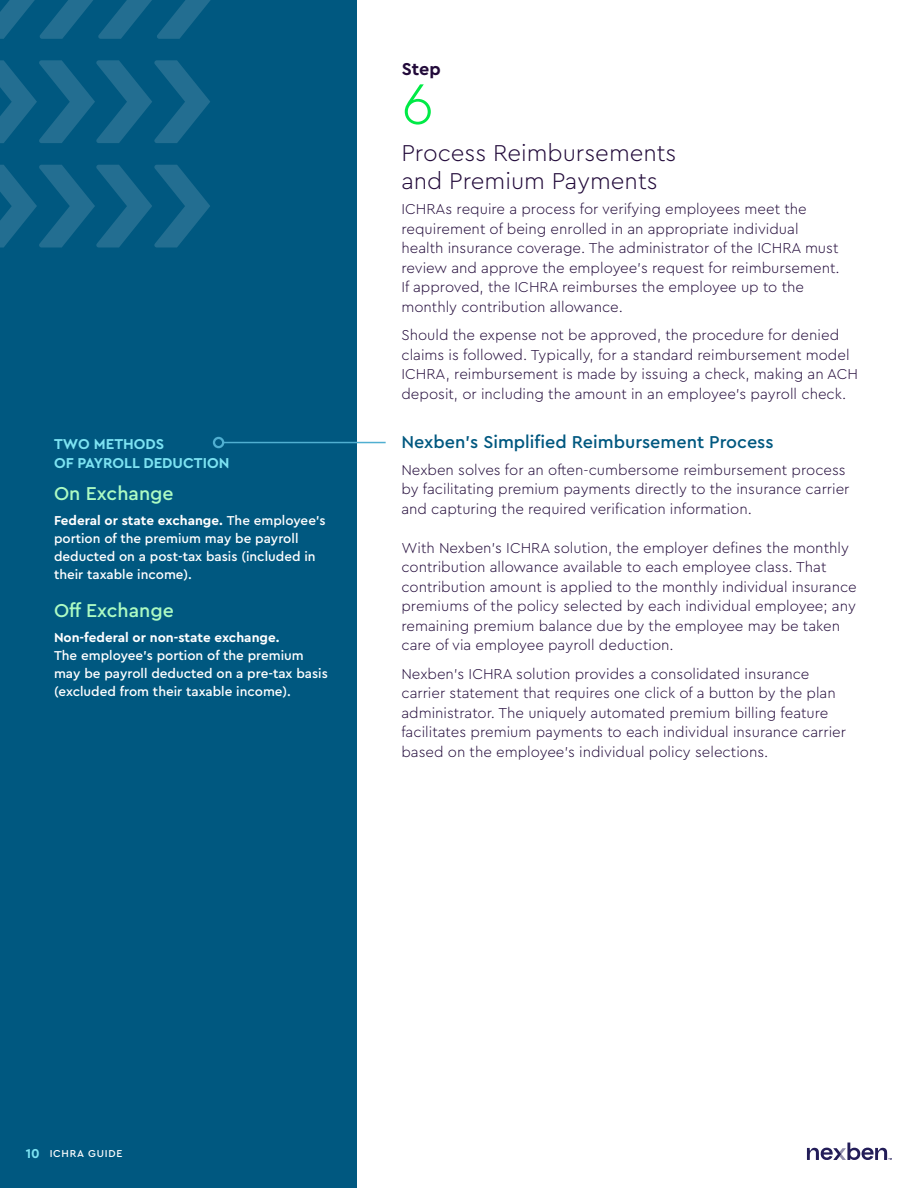
<style>
.page{position:relative;width:918px;height:1188px;background:#fff}
.page>*{position:absolute;margin:0;border:0;box-sizing:border-box;transform-origin:0 0}
.t1{font:300 60px "Cera Pro";color:#00ea46}
.t2{font:300 24px/28.5px "Cera Pro";color:#220a3a}
.t3{font:500 19.5px "Cera Pro";color:#adfbc3}
.t4{font:500 18px "Cera Pro";color:#005880}
.t5{font:700 18px "Cera Pro";color:#220a3a}
.t6{font:300 15px/19.5px "Cera Pro";color:#220a3a}
.t7{font:700 15px/19.5px "Cera Pro";color:#7de3f2}
.t8{font:500 13.5px/18px "Cera Pro";color:#fff}
.t9{font:700 13.5px "Cera Pro";color:#fff}
.t10{font:500 10.5px "Cera Pro";letter-spacing:.075em;color:#fff}
.s1{font-weight:700}
.s2{font-weight:700;font-size:13.5px;color:#7de3f2}
</style>
<div class="page">
<svg style="left:807px;top:1143px;width:85px;height:17px"></svg>
<div style="left:0;top:0;width:356px;height:1188px;background:#005880"></div>
<hr style="left:223px;top:442px;width:163px;height:1px;background:#50afd1">
<div style="left:213px;top:437px;width:11px;height:11px;border:2px solid #50afd1;border-radius:50%"></div>
<svg style="left:0;top:0;width:211px;height:39px"></svg>
<svg style="left:0;top:60px;width:210px;height:83px"></svg>
<svg style="left:0;top:165px;width:210px;height:83px"></svg>
<p class="t7" style="left:54px;top:434px;width:177px">TWO METHODS<br>OF PAYROLL DEDUCTION</p>
<h3 class="t3" style="left:54px;top:480px;width:121px">On Exchange</h3>
<p class="t8" style="left:54px;top:511px;width:273px"><span class="s1">Federal or state exchange.</span> The employee’s portion of the premium may be payroll deducted on a post-tax basis (included in their taxable income).</p>
<h3 class="t3" style="left:54px;top:597px;width:121px">Off Exchange</h3>
<p class="t9" style="left:54px;top:628px;width:227px">Non-federal or non-state exchange.</p>
<p class="t8" style="left:54px;top:646px;width:275px">The employee’s portion of the premium may be payroll deducted on a pre-tax basis (excluded from their taxable income).</p>
<p class="t5" style="left:402px;top:57px;width:40px">Step</p>
<h1 class="t1" style="left:401px;top:64px;width:34px">6</h1>
<h2 class="t2" style="left:401px;top:137px;width:277px">Process Reimbursements and Premium Payments</h2>
<p class="t6" style="left:401px;top:199px;width:440px">ICHRAs require a process for verifying employees meet the requirement of being enrolled in an appropriate individual health insurance coverage. The administrator of the ICHRA must review and approve the employee’s request for reimbursement.<br>If approved, the ICHRA reimburses the employee up to the monthly contribution allowance.</p>
<p class="t6" style="left:401px;top:325px;width:458px">Should the expense not be approved, the procedure for denied claims is followed. Typically, for a standard reimbursement model ICHRA, reimbursement is made by issuing a check, making an ACH deposit, or including the amount in an employee’s payroll check.</p>
<p class="t4" style="left:401px;top:430px;width:374px">Nexben’s Simplified Reimbursement Process</p>
<p class="t6" style="left:401px;top:459px;width:450px">Nexben solves for an often-cumbersome reimbursement process by facilitating premium payments directly to the insurance carrier and capturing the required verification information.</p>
<p class="t6" style="left:401px;top:537px;width:457px">With Nexben’s ICHRA solution, the employer defines the monthly contribution allowance available to each employee class. That contribution amount is applied to the monthly individual insurance premiums of the policy selected by each individual employee; any remaining premium balance due by the employee may be taken care of via employee payroll deduction.</p>
<p class="t6" style="left:401px;top:663px;width:446px">Nexben’s ICHRA solution provides a consolidated insurance carrier statement that requires one click of a button by the plan administrator. The uniquely automated premium billing feature facilitates premium payments to each individual insurance carrier based on the employee’s individual policy selections.</p>
<p class="t10" style="left:26px;top:1146px;width:98px"><span class="s2">10</span> ICHRA GUIDE</p>
</div>
